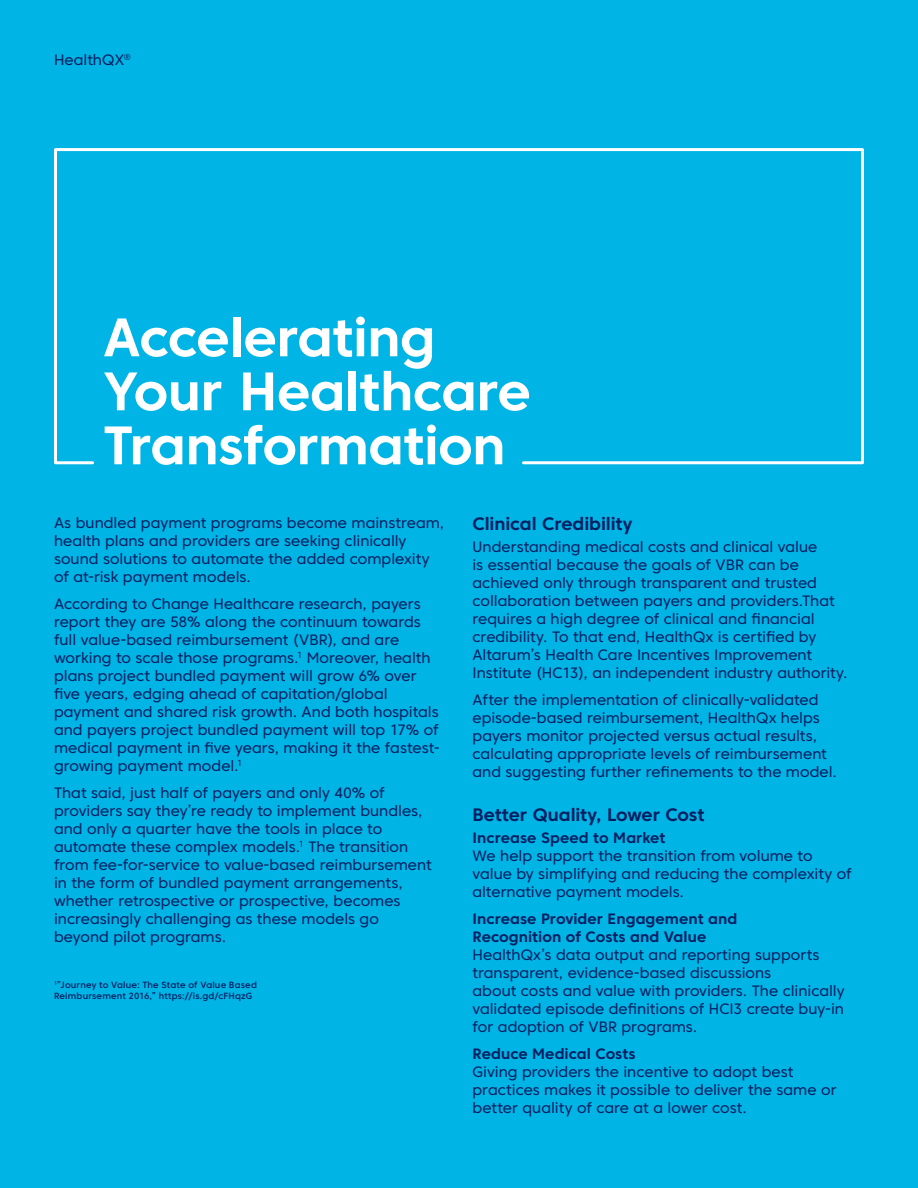
<style>
.page{position:relative;width:918px;height:1188px;background:#00b5e6}
.page>*{position:absolute;margin:0;border:0;box-sizing:border-box;transform-origin:0 0}
.t1{font:700 54px/54px "Core Sans C 65";letter-spacing:-.01em;color:#fff}
.t2{font:700 18px "Core Sans C 65";letter-spacing:-.005em;color:#001f61}
.Body_Copy{font:15px/18px "Core Sans C 45";color:#001f61}
.t3{font:500 9px/10.8px "Core Sans C 55";letter-spacing:.02em;color:#001f61}
.s1{font-family:"Core Sans C 65";font-weight:700}
</style>
<div class="page">
<svg style="left:54px;top:148px;width:810px;height:317px"></svg>
<p class="Body_Copy" style="left:54px;top:50px;width:78px">HealthQX<sup>®</sup></p>
<p class="t1" style="left:103px;top:310px;width:429px">Accelerating<br>Your Healthcare<br>Transformation</p>
<p class="Body_Copy" style="left:54px;top:513px;width:392px">As bundled payment programs become mainstream, health plans and providers are seeking clinically sound solutions to automate the added complexity of at-risk payment models.</p>
<p class="Body_Copy" style="left:54px;top:594px;width:387px">According to Change Healthcare research, payers report they are 58% along the continuum towards full value-based reimbursement (VBR), and are working to scale those programs.<sup>1</sup> Moreover, health plans project bundled payment will grow 6% over five years, edging ahead of capitation/global payment and shared risk growth. And both hospitals and payers project bundled payment will top 17% of medical payment in five years, making it the fastest&shy;growing payment model.<sup>1</sup></p>
<p class="Body_Copy" style="left:54px;top:783px;width:379px">That said, just half of payers and only 40% of providers say they’re ready to implement bundles, and only a quarter have the tools in place to automate these complex models.<sup>1</sup> The transition from fee-for-service to value-based reimbursement in the form of bundled payment arrangements, whether retrospective or prospective, becomes increasingly challenging as these models go beyond pilot programs.</p>
<p class="t3" style="left:54px;top:980px;width:205px"><sup>1</sup>”Journey to Value: The State of Value Based<br>Reimbursement 2016,” https://is.gd/cFHqzG</p>
<h2 class="t2" style="left:472px;top:512px;width:161px">Clinical Credibility</h2>
<p class="Body_Copy" style="left:472px;top:538px;width:377px">Understanding medical costs and clinical value<br>is essential because the goals of VBR can be achieved only through transparent and trusted collaboration between payers and providers.That requires a high degree of clinical and financial credibility. To that end, HealthQx is certified by Altarum’s Health Care Incentives Improvement Institute (HC13), an independent industry authority.</p>
<p class="Body_Copy" style="left:472px;top:691px;width:366px">After the implementation of clinically-validated episode-based reimbursement, HealthQx helps payers monitor projected versus actual results, calculating appropriate levels of reimbursement and suggesting further refinements to the model.</p>
<h2 class="t2" style="left:472px;top:803px;width:233px">Better Quality, Lower Cost</h2>
<p class="Body_Copy" style="left:472px;top:829px;width:381px"><span class="s1">Increase Speed to Market<br></span>We help support the transition from volume to value by simplifying and reducing the complexity of alternative payment models.</p>
<p class="Body_Copy" style="left:472px;top:910px;width:374px"><span class="s1">Increase Provider Engagement and<br>Recognition of Costs and Value<br></span>HealthQx’s data output and reporting supports transparent, evidence-based discussions<br>about costs and value with providers. The clinically validated episode definitions of HCI3 create buy-in for adoption of VBR programs.</p>
<p class="Body_Copy" style="left:472px;top:1045px;width:366px"><span class="s1">Reduce Medical Costs<br></span>Giving providers the incentive to adopt best practices makes it possible to deliver the same or better quality of care at a lower cost.</p>
</div>
